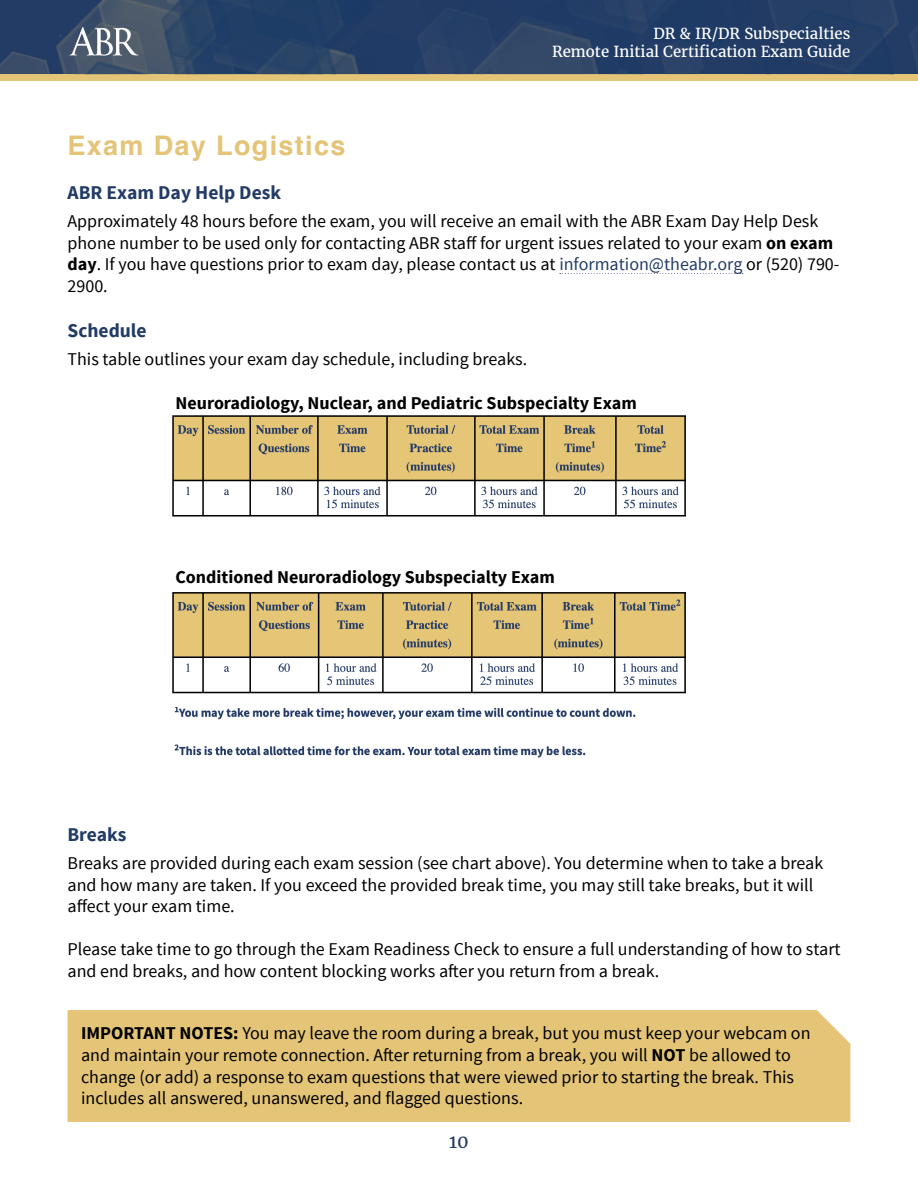
<style>
.page{position:relative;width:918px;height:1188px;background:#fff}
.page>*{position:absolute;margin:0;border:0;box-sizing:border-box;transform-origin:0 0}
.t1{font:700 27px "Helvetica";letter-spacing:.05em;color:#e4c476}
.t2{font:700 19.5px "Source Sans Pro";color:#233c66}
.t3{font:18px/21.6px "Source Sans Pro";color:#000}
.t4{font:700 18px "Source Sans Pro";color:#000}
.t5{font:18px "Merriweather";color:#233c66}
.t6{font:15px/18px "Merriweather";color:#fff;text-align:right}
.s1{font-weight:700}
.s2{color:#233c66}
</style>
<div class="page">
<div style="left:0;top:74px;width:918px;height:7px;background:#e4c476"></div>
<img style="left:0;top:0;width:918px;height:74px">
<img style="left:67px;top:25px;width:74px;height:32px">
<svg style="left:560px;top:273px;width:183px;height:1px"></svg>
<img style="left:174px;top:707px;width:462px;height:51px">
<img style="left:172px;top:415px;width:513px;height:102px">
<img style="left:172px;top:592px;width:513px;height:102px">
<div style="left:68px;top:1010px;width:782px;height:112px;background:#e4c476"></div>
<p class="t6" style="left:552px;top:23px;width:300px">DR &amp; IR/DR Subspecialties<br>Remote Initial Certification Exam Guide</p>
<h1 class="t1" style="left:68px;top:129px;width:280px">Exam Day Logistics</h1>
<p class="t2" style="left:68px;top:180px;width:215px">ABR Exam Day Help Desk</p>
<p class="t3" style="left:68px;top:211px;width:774px">Approximately 48 hours before the exam, you will receive an email with the ABR Exam Day Help Desk phone number to be used only for contacting ABR staff for urgent issues related to your exam <span class="s1">on exam day</span>. If you have questions prior to exam day, please contact us at <span class="s2">information@theabr.org</span> or (520) 790- 2900.</p>
<p class="t2" style="left:68px;top:318px;width:81px">Schedule</p>
<p class="t3" style="left:68px;top:349px;width:461px">This table outlines your exam day schedule, including breaks.</p>
<p class="t4" style="left:176px;top:391px;width:463px">Neuroradiology, Nuclear, and Pediatric Subspecialty Exam</p>
<p class="t4" style="left:176px;top:566px;width:381px">Conditioned Neuroradiology Subspecialty Exam</p>
<p class="t2" style="left:68px;top:822px;width:60px">Breaks</p>
<p class="t3" style="left:68px;top:852px;width:757px">Breaks are provided during each exam session (see chart above). You determine when to take a break and how many are taken. If you exceed the provided break time, you may still take breaks, but it will affect your exam time.</p>
<p class="t3" style="left:68px;top:939px;width:775px">Please take time to go through the Exam Readiness Check to ensure a full understanding of how to start and end breaks, and how content blocking works after you return from a break.</p>
<p class="t3" style="left:81px;top:1023px;width:731px"><span class="s1">IMPORTANT NOTES:</span> You may leave the room during a break, but you must keep your webcam on and maintain your remote connection. After returning from a break, you will <span class="s1">NOT</span> be allowed to change (or add) a response to exam questions that were viewed prior to starting the break. This includes all answered, unanswered, and flagged questions.</p>
<p class="t5" style="left:449px;top:1126px;width:21px">10</p>
</div>
